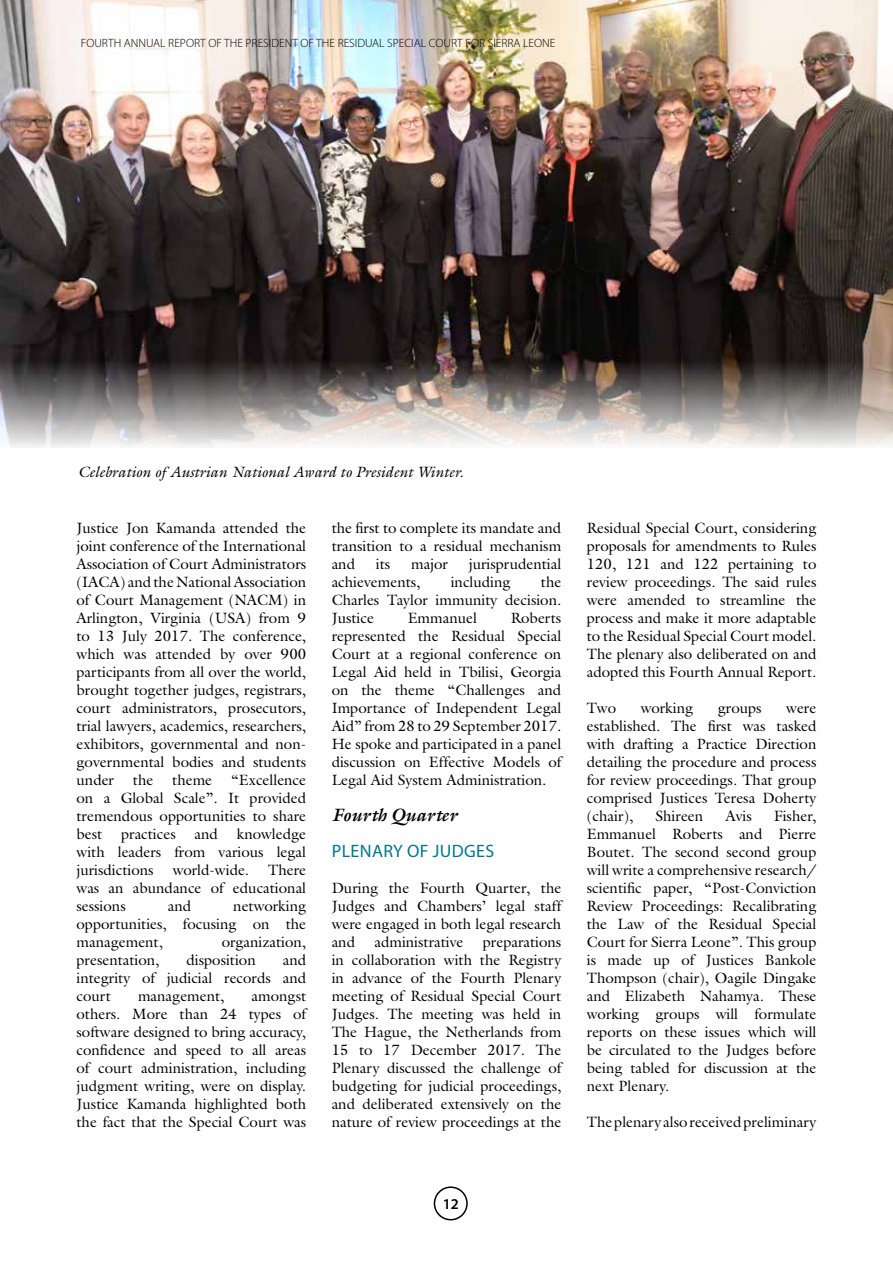
<style>
.page{position:relative;width:893px;height:1263px;background:#fff}
.page>*{position:absolute;margin:0;border:0;box-sizing:border-box;transform-origin:0 0}
.t1{font:18px "Myriad Pro";letter-spacing:.02em;color:#00778b}
.t2{font:italic 700 18px "Galliard Std";color:#000}
.t3{font:15px/18px "Galliard Std";color:#000;text-align:justify}
.t4{font:italic 15px "Galliard Std";color:#000}
.t5{font:600 15px "Myriad Pro";color:#000}
.t6{font:300 12px "Myriad Pro";color:#000}
</style>
<div class="page">
<div style="left:434px;top:1186px;width:34px;height:34px;border:2px solid #000;border-radius:50%"></div>
<img style="left:0;top:0;width:893px;height:448px">
<p class="t6" style="left:81px;top:36px;width:476px">FOURTH ANNUAL REPORT OF THE PRESIDENT OF THE RESIDUAL SPECIAL COURT FOR SIERRA LEONE</p>
<p class="t4" style="left:78px;top:462px;width:387px">Celebration of Austrian National Award to President Winter.</p>
<p class="t3" style="left:77px;top:518px;width:231px">Justice Jon Kamanda attended the joint conference of the International Association of Court Administrators (IACA) and the National Association of Court Management (NACM) in Arlington, Virginia (USA) from 9 to 13 July 2017. The conference, which was attended by over 900 participants from all over the world, brought together judges, registrars, court administrators, prosecutors, trial lawyers, academics, researchers, exhibitors, governmental and non&shy;governmental bodies and students under</p>
<p class="t3" style="left:77px;top:770px;width:231px;text-indent:155px">“Excellence on a Global Scale”. It provided tremendous opportunities to share best</p>
<p class="t3" style="left:133px;top:770px;width:22px">the</p>
<p class="t3" style="left:172px;top:770px;width:41px">theme</p>
<p class="t3" style="left:77px;top:824px;width:231px;text-indent:160px">knowledge with leaders from various legal jurisdictions</p>
<p class="t3" style="left:121px;top:824px;width:56px">practices</p>
<p class="t3" style="left:195px;top:824px;width:25px">and</p>
<p class="t3" style="left:77px;top:860px;width:231px;text-indent:192px">There was an abundance of educational sessions</p>
<p class="t3" style="left:173px;top:860px;width:78px">world-wide.</p>
<p class="t3" style="left:77px;top:896px;width:231px;text-indent:157px">networking opportunities, focusing on the management,</p>
<p class="t3" style="left:168px;top:896px;width:25px">and</p>
<p class="t3" style="left:222px;top:932px;width:86px">organization,</p>
<p class="t3" style="left:77px;top:950px;width:84px">presentation,</p>
<p class="t3" style="left:186px;top:950px;width:71px">disposition</p>
<p class="t3" style="left:77px;top:950px;width:231px;text-indent:206px">and integrity of judicial records and court</p>
<p class="t3" style="left:77px;top:986px;width:231px;text-indent:175px">amongst others. More than 24 types of software designed to bring accuracy, confidence and speed to all areas of court administration, including judgment writing, were on display.<br>Justice Kamanda highlighted both the fact that the Special Court was</p>
<p class="t3" style="left:138px;top:986px;width:88px">management,</p>
<p class="t3" style="left:332px;top:518px;width:231px">the first to complete its mandate and transition to a residual mechanism and</p>
<p class="t3" style="left:376px;top:554px;width:16px">its</p>
<p class="t3" style="left:411px;top:554px;width:38px">major</p>
<p class="t3" style="left:469px;top:554px;width:94px">jurisprudential</p>
<p class="t3" style="left:332px;top:572px;width:90px">achievements,</p>
<p class="t3" style="left:451px;top:572px;width:61px">including</p>
<p class="t3" style="left:332px;top:572px;width:231px;text-indent:209px">the Charles Taylor immunity decision.<br>Justice</p>
<p class="t3" style="left:332px;top:608px;width:231px;text-indent:179px">Roberts represented the Residual Special Court at a regional conference on Legal Aid held in Tbilisi, Georgia on the theme “Challenges and Importance of Independent Legal Aid” from 28 to 29 September 2017.<br>He spoke and participated in a panel discussion on Effective Models of Legal Aid System Administration.</p>
<p class="t2" style="left:332px;top:803px;width:127px">Fourth Quarter</p>
<p class="t1" style="left:332px;top:840px;width:164px">PLENARY OF JUDGES</p>
<p class="t3" style="left:332px;top:878px;width:231px">During the Fourth Quarter, the Judges and Chambers’ legal staff were engaged in both legal research and</p>
<p class="t3" style="left:408px;top:608px;width:71px">Emmanuel</p>
<p class="t3" style="left:374px;top:932px;width:91px">administrative</p>
<p class="t3" style="left:332px;top:932px;width:231px;text-indent:151px">preparations in collaboration with the Registry in advance of the Fourth Plenary meeting of Residual Special Court Judges. The meeting was held in The Hague, the Netherlands from 15 to 17 December 2017. The Plenary discussed the challenge of budgeting for judicial proceedings, and deliberated extensively on the nature of review proceedings at the</p>
<p class="t3" style="left:587px;top:518px;width:231px">Residual Special Court, considering proposals for amendments to Rules 120, 121 and 122 pertaining to review proceedings. The said rules were amended to streamline the process and make it more adaptable to the Residual Special Court model.<br>The plenary also deliberated on and adopted this Fourth Annual Report.</p>
<p class="t3" style="left:587px;top:698px;width:31px">Two</p>
<p class="t3" style="left:641px;top:698px;width:54px">working</p>
<p class="t3" style="left:718px;top:698px;width:45px">groups</p>
<p class="t3" style="left:587px;top:698px;width:231px;text-indent:199px">were established. The first was tasked with drafting a Practice Direction detailing the procedure and process for review proceedings. That group comprised Justices Teresa Doherty (chair),</p>
<p class="t3" style="left:587px;top:806px;width:231px;text-indent:187px">Fisher, Emmanuel Roberts and Pierre Boutet. The second second group will write a comprehensive research/ scientific paper, “Post-Conviction Review Proceedings: Recalibrating the Law of the Residual Special Court for Sierra Leone”. This group is made up of Justices Bankole Thompson (chair), Oagile Dingake and Elizabeth Nahamya. These working groups will formulate reports on these issues which will be circulated to the Judges before being tabled for discussion at the next Plenary.</p>
<p class="t3" style="left:587px;top:1112px;width:231px">The plenary also received preliminary</p>
<p class="t3" style="left:655px;top:806px;width:49px">Shireen</p>
<p class="t3" style="left:725px;top:806px;width:28px">Avis</p>
<p class="t5" style="left:443px;top:1194px;width:18px">12</p>
</div>
